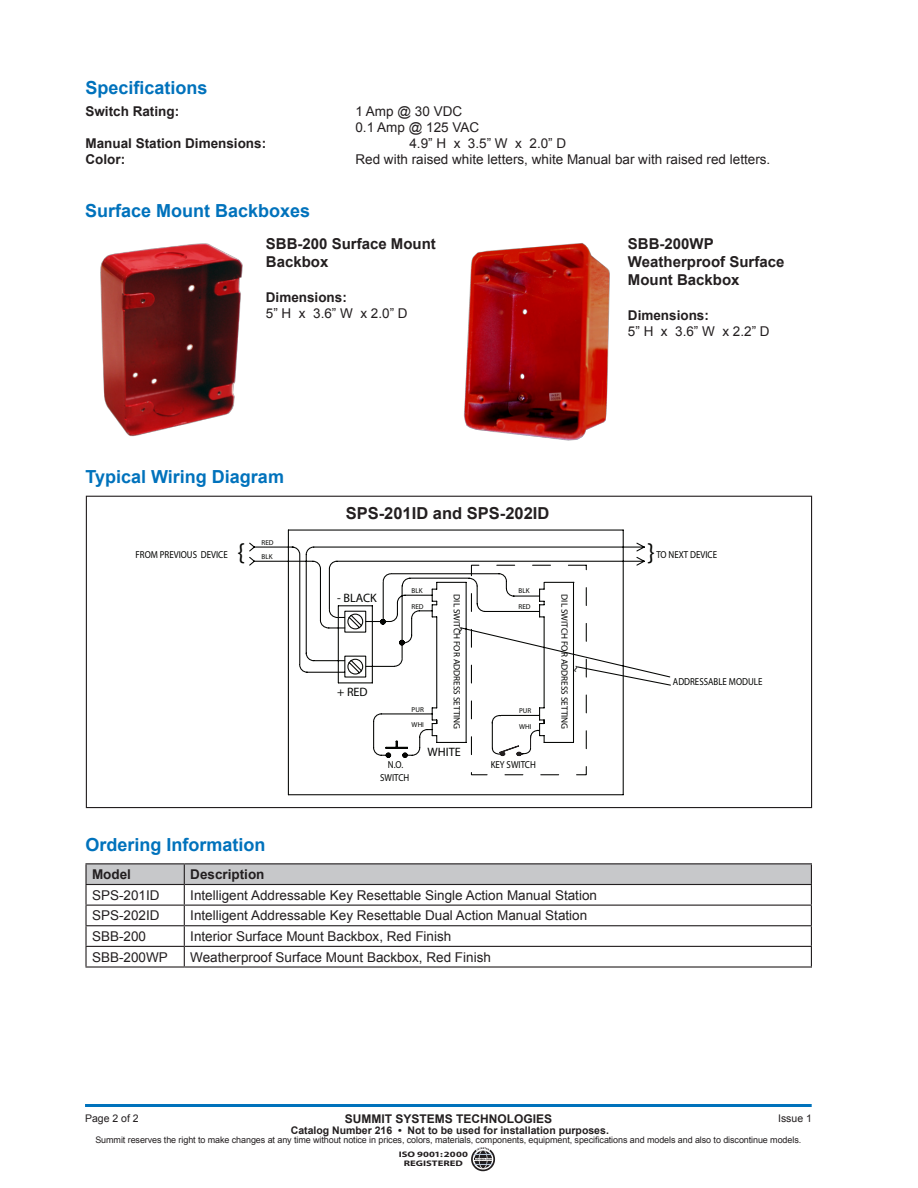
<style>
.page{position:relative;width:918px;height:1188px;background:#fff}
.page>*{position:absolute;margin:0;border:0;box-sizing:border-box;transform-origin:0 0}
.t1{font:25.35px "Myriad";color:#040503}
.heading_4{font:700 18px "Arial";color:#0072bc}
.t2{font:700 16.5px "Arial";color:#231f20}
.t3{font:700 15px/18px "Arial";color:#231f20}
.t4{font:13.5px "Arial";color:#231f20}
.t5{font:700 13.5px "Arial";color:#231f20}
.t6{font:12.15px "Myriad";color:#040503}
.t7{font:700 12px "Arial";color:#231f20}
.t8{font:700 10.5px "Arial";color:#231f20}
.t9{font:10.5px "Arial";color:#231f20}
.t10{font:10.2px "Myriad";color:#040503;scale:.88 1}
.t11{font:9.15px "Myriad";color:#040503}
.t12{font:9px "Arial";letter-spacing:-.01em;color:#231f20}
.t13{font:700 8.1px/9px "Myriad";color:#231f20;text-align:center;scale:1.32 1}
.t14{font:7.05px/14.2px "Myriad";color:#040503}
</style>
<div class="page">
<hr style="left:85px;top:1104px;width:727px;height:3px;background:#0072bc">
<svg style="left:249px;top:530px;width:389px;height:265px"></svg>
<img style="left:100px;top:243px;width:143px;height:194px">
<img style="left:464px;top:243px;width:146px;height:198px">
<hr style="left:85px;top:863px;width:99px;height:1px;background:#231f20">
<hr style="left:184px;top:863px;width:628px;height:1px;background:#231f20">
<svg style="left:85px;top:864px;width:727px;height:102px"></svg>
<hr style="left:85px;top:966px;width:99px;height:2px;background:#231f20">
<hr style="left:184px;top:966px;width:628px;height:2px;background:#231f20">
<svg style="left:471px;top:1147px;width:24px;height:24px"></svg>
<svg style="left:299px;top:543px;width:372px;height:214px"></svg>
<p class="heading_4" style="left:85px;top:76px;width:124px">Specifications</p>
<p class="t5" style="left:85px;top:102px;width:95px">Switch Rating:</p>
<p class="t4" style="left:355px;top:102px;width:108px">1 Amp @ 30 VDC</p>
<p class="t4" style="left:355px;top:118px;width:125px">0.1 Amp @ 125 VAC</p>
<p class="t5" style="left:85px;top:135px;width:182px">Manual Station Dimensions:</p>
<p class="t4" style="left:409px;top:135px;width:158px">4.9” H x 3.5” W x 2.0” D</p>
<p class="t5" style="left:85px;top:151px;width:41px">Color:</p>
<p class="t4" style="left:355px;top:151px;width:416px">Red with raised white letters, white Manual bar with raised red letters.</p>
<p class="heading_4" style="left:85px;top:198px;width:227px">Surface Mount Backboxes</p>
<p class="t3" style="left:266px;top:236px;width:172px">SBB-200 Surface Mount<br>Backbox</p>
<p class="t5" style="left:266px;top:288px;width:83px">Dimensions:</p>
<p class="t4" style="left:266px;top:304px;width:143px">5” H x 3.6” W x 2.0” D</p>
<p class="heading_4" style="left:85px;top:465px;width:200px">Typical Wiring Diagram</p>
<p class="t2" style="left:346px;top:502px;width:205px">SPS-201ID and SPS-202ID</p>
<p class="t3" style="left:628px;top:236px;width:158px">SBB-200WP<br>Weatherproof Surface<br>Mount Backbox</p>
<p class="t5" style="left:628px;top:306px;width:83px">Dimensions:</p>
<p class="t4" style="left:628px;top:322px;width:143px">5” H x 3.6” W x 2.2” D</p>
<p class="t10" style="left:136px;top:549px;width:106px">FROM PREVIOUS DEVICE</p>
<p class="t1" style="left:245px;top:567px;width:9px;rotate:-180deg">}</p>
<p class="t14" style="left:262px;top:536px;width:14px">RED<br>BLK</p>
<p class="t10" style="left:656px;top:549px;width:71px">TO NEXT DEVICE</p>
<p class="t6" style="left:337px;top:592px;width:41px">- BLACK</p>
<p class="t6" style="left:337px;top:686px;width:32px">+ RED</p>
<p class="t14" style="left:412px;top:584px;width:13px">BLK</p>
<p class="t14" style="left:412px;top:599px;width:14px">RED</p>
<p class="t11" style="left:462px;top:594px;width:136px;rotate:90deg">DIL SWITCH FOR ADDRESS SETTING</p>
<p class="t6" style="left:428px;top:746px;width:35px">WHITE</p>
<p class="t14" style="left:412px;top:702px;width:14px">PUR</p>
<p class="t14" style="left:412px;top:718px;width:14px">WHI</p>
<p class="t14" style="left:519px;top:584px;width:13px">BLK</p>
<p class="t14" style="left:519px;top:600px;width:14px">RED</p>
<p class="t14" style="left:519px;top:704px;width:14px">PUR</p>
<p class="t14" style="left:519px;top:720px;width:14px">WHI</p>
<p class="t11" style="left:569px;top:594px;width:136px;rotate:90deg">DIL SWITCH FOR ADDRESS SETTING</p>
<p class="t10" style="left:388px;top:760px;width:19px">N.O.</p>
<p class="t10" style="left:491px;top:760px;width:53px">KEY SWITCH</p>
<p class="t10" style="left:380px;top:772px;width:35px">SWITCH</p>
<p class="heading_4" style="left:85px;top:833px;width:182px">Ordering Information</p>
<p class="t5" style="left:92px;top:865px;width:41px">Model</p>
<p class="t5" style="left:190px;top:865px;width:76px">Description</p>
<p class="t4" style="left:92px;top:886px;width:69px">SPS-201ID</p>
<p class="t4" style="left:190px;top:886px;width:408px">Intelligent Addressable Key Resettable Single Action Manual Station</p>
<p class="t4" style="left:92px;top:907px;width:69px">SPS-202ID</p>
<p class="t4" style="left:190px;top:907px;width:398px">Intelligent Addressable Key Resettable Dual Action Manual Station</p>
<p class="t4" style="left:92px;top:927px;width:56px">SBB-200</p>
<p class="t4" style="left:190px;top:927px;width:263px">Interior Surface Mount Backbox, Red Finish</p>
<p class="t4" style="left:92px;top:948px;width:77px">SBB-200WP</p>
<p class="t4" style="left:190px;top:948px;width:302px">Weatherproof Surface Mount Backbox, Red Finish</p>
<p class="t10" style="left:673px;top:677px;width:103px">ADDRESSABLE MODULE</p>
<p class="t9" style="left:85px;top:1112px;width:55px">Page 2 of 2</p>
<p class="t7" style="left:345px;top:1111px;width:209px">SUMMIT SYSTEMS TECHNOLOGIES</p>
<p class="t9" style="left:778px;top:1112px;width:35px">Issue 1</p>
<p class="t8" style="left:291px;top:1123px;width:320px">Catalog Number 216 • Not to be used for installation purposes.</p>
<p class="t12" style="left:95px;top:1134px;width:707px">Summit reserves the right to make changes at any time without notice in prices, colors, materials, components, equipment, specifications and models and also to discontinue models.</p>
<p class="t13" style="left:399px;top:1150px;width:54px">ISO 9001:2000<br>REGISTERED</p>
</div>
